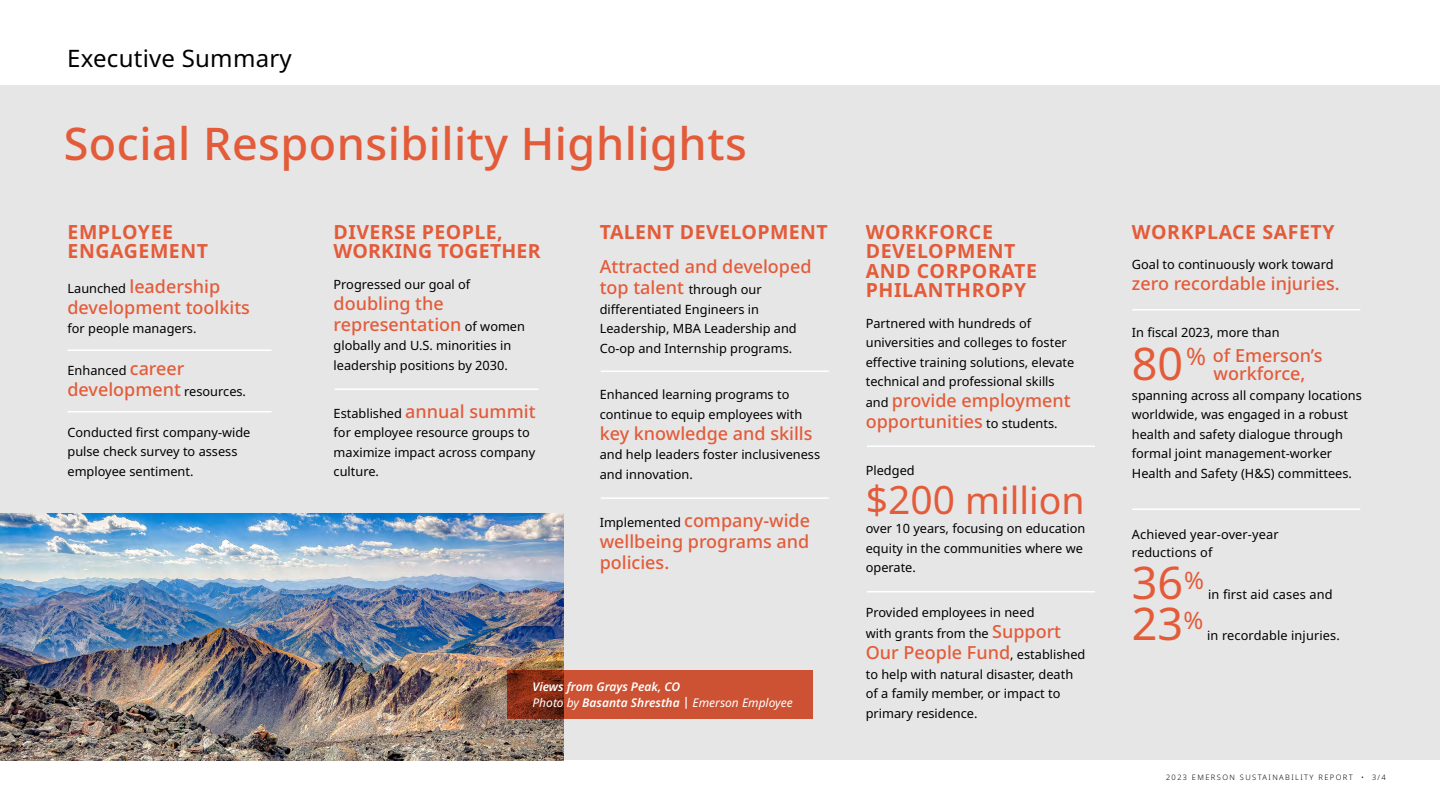
<style>
.page{position:relative;width:1440px;height:810px;background:#fff}
.page>*{position:absolute;margin:0;border:0;box-sizing:border-box;transform-origin:0 0}
.t1{font:500 45px "Noto Sans";letter-spacing:.01em;color:#e35b39}
.t2{font:37.5px "Noto Sans";color:#e35b39}
.t3{font:24px "Noto Sans";letter-spacing:.01em;color:#000}
.t4{font:700 19.5px/19.5px "Noto Sans";letter-spacing:.03em;color:#e35b39}
.t5{font:700 19.5px/19.5px "Noto Sans";letter-spacing:.01em;color:#e35b39}
.t6{font:500 18px/21px "Noto Sans";color:#e35b39}
.t7{font:12.75px/19.5px "Noto Sans";color:#000}
.t8{font:italic 600 12px/16.5px "Noto Sans";color:#fff}
.t9{font:300 7.5px "Noto Sans";letter-spacing:.19em;color:#000}
.s1{font-weight:400;font-size:12.75px;color:#000}
.s2{font-weight:500;font-size:18px;color:#e35b39}
.s3{font-weight:400}
.s4{font-size:39px}
.s5{font-weight:400;font-size:45px}
.s6{font-weight:400;font-size:24px}
.s7{font-size:45px;color:#e35b39}
</style>
<div class="page">
<div style="left:0;top:86px;width:1440px;height:674px;background:#e6e6e6"></div>
<img style="left:0;top:513px;width:564px;height:247px">
<svg style="left:507px;top:670px;width:306px;height:49px;fill:#cc5233"></svg>
<hr style="left:68px;top:350px;width:204px;height:1px;background:#fff">
<hr style="left:334px;top:388px;width:204px;height:2px;background:#fff">
<hr style="left:601px;top:370px;width:228px;height:2px;background:#fff">
<hr style="left:867px;top:446px;width:228px;height:1px;background:#fff">
<hr style="left:1132px;top:508px;width:228px;height:2px;background:#fff">
<hr style="left:1132px;top:309px;width:228px;height:1px;background:#fff">
<hr style="left:867px;top:591px;width:228px;height:1px;background:#fff">
<hr style="left:601px;top:497px;width:228px;height:2px;background:#fff">
<hr style="left:68px;top:411px;width:204px;height:1px;background:#fff">
<h3 class="t3" style="left:67px;top:44px;width:226px">Executive Summary</h3>
<h1 class="t1" style="left:64px;top:118px;width:685px">Social Responsibility Highlights</h1>
<h3 class="t4" style="left:68px;top:222px;width:142px">EMPLOYEE<br>ENGAGEMENT</h3>
<h3 class="t6" style="left:68px;top:276px;width:184px"><span class="s1">Launched</span> leadership development toolkits</h3>
<p class="t7" style="left:68px;top:319px;width:130px">for people managers.</p>
<p class="t7" style="left:68px;top:361px;width:119px">Enhanced <span class="s2">career</span></p>
<h3 class="t6" style="left:67px;top:380px;width:180px">development <span class="s1">resources.</span></h3>
<p class="t7" style="left:68px;top:423px;width:184px">Conducted first company-wide pulse check survey to assess employee sentiment.</p>
<h3 class="t5" style="left:334px;top:222px;width:209px">DIVERSE PEOPLE,<br>WORKING TOGETHER</h3>
<p class="t7" style="left:334px;top:275px;width:138px">Progressed our goal of</p>
<h3 class="t6" style="left:334px;top:293px;width:193px">doubling the representation <span class="s1">of women</span></h3>
<p class="t7" style="left:334px;top:336px;width:179px">globally and U.S. minorities in leadership positions by 2030.</p>
<h3 class="t6" style="left:334px;top:401px;width:203px"><span class="s1">Established</span> annual summit</h3>
<p class="t7" style="left:334px;top:423px;width:203px">for employee resource groups to maximize impact across company culture.</p>
<h3 class="t4" style="left:600px;top:222px;width:229px">TALENT DEVELOPMENT</h3>
<h3 class="t6" style="left:600px;top:257px;width:213px">Attracted and developed</h3>
<p class="t7" style="left:600px;top:280px;width:199px"><span class="s2">top talent</span> through our differentiated Engineers in<br>Leadership, MBA Leadership and<br>Co-op and Internship programs.</p>
<p class="t7" style="left:600px;top:385px;width:204px">Enhanced learning programs to continue to equip employees with</p>
<h3 class="t6" style="left:600px;top:423px;width:214px">key knowledge and skills</h3>
<p class="t7" style="left:600px;top:445px;width:222px">and help leaders foster inclusiveness and innovation.</p>
<h3 class="t6" style="left:600px;top:510px;width:212px;text-align:justify"><span class="s1">Implemented</span> company-wide wellbeing programs and policies.</h3>
<p class="t8" style="left:532px;top:679px;width:262px">Views from Grays Peak, CO<br><span class="s3">Photo by</span> Basanta Shrestha | <span class="s3">Emerson Employee</span></p>
<h3 class="t4" style="left:866px;top:222px;width:173px">WORKFORCE<br>DEVELOPMENT<br>AND CORPORATE<br>PHILANTHROPY</h3>
<p class="t7" style="left:866px;top:314px;width:210px">Partnered with hundreds of universities and colleges to foster effective training solutions, elevate technical and professional skills</p>
<h3 class="t6" style="left:866px;top:391px;width:206px"><span class="s1">and</span> provide employment opportunities <span class="s1">to students.</span></h3>
<p class="t7" style="left:866px;top:461px;width:50px">Pledged</p>
<h2 class="t2" style="left:866px;top:479px;width:220px"><span class="s4">$200</span> million</h2>
<p class="t7" style="left:866px;top:519px;width:221px">over 10 years, focusing on education equity in the communities where we operate.</p>
<p class="t7" style="left:866px;top:602px;width:197px;line-height:21px">Provided employees in need with grants from the <span class="s2">Support</span></p>
<h3 class="t6" style="left:866px;top:643px;width:221px">Our People Fund<span class="s1">, established</span></h3>
<p class="t7" style="left:866px;top:665px;width:209px">to help with natural disaster, death of a family member, or impact to primary residence.</p>
<h3 class="t4" style="left:1132px;top:222px;width:204px">WORKPLACE SAFETY</h3>
<p class="t7" style="left:1132px;top:255px;width:203px">Goal to continuously work toward</p>
<h3 class="t6" style="left:1132px;top:274px;width:209px">zero recordable injuries.</h3>
<p class="t7" style="left:1132px;top:323px;width:149px">In fiscal 2023, more than</p>
<h3 class="t6" style="left:1214px;top:347px;width:110px;line-height:18px;text-indent:-82px"><span class="s5">80</span><span class="s6">%</span> of Emerson’s workforce,</h3>
<p class="t7" style="left:1132px;top:386px;width:232px">spanning across all company locations worldwide, was engaged in a robust health and safety dialogue through formal joint management-worker Health and Safety (H&amp;S) committees.</p>
<p class="t7" style="left:1132px;top:526px;width:148px;line-height:18px">Achieved year-over-year reductions of</p>
<p class="t7" style="left:1132px;top:585px;width:202px"><span class="s7">36</span><sup>%</sup> in first aid cases and</p>
<p class="t7" style="left:1132px;top:626px;width:209px"><span class="s7">23</span><sup>%</sup> in recordable injuries.</p>
<p class="t9" style="left:1166px;top:773px;width:221px">2023 EMERSON SUSTAINABILITY REPORT • 3/4</p>
</div>
